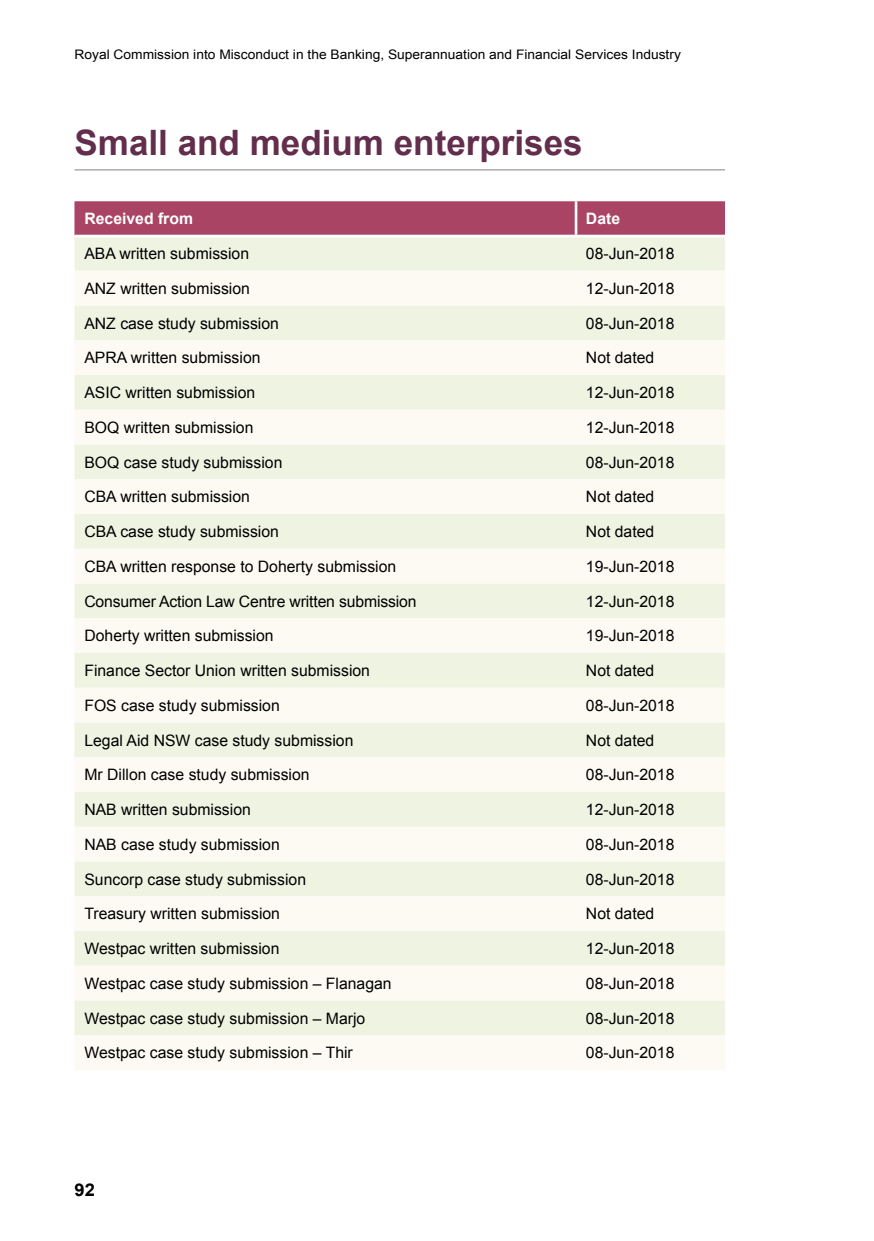
<style>
.page{position:relative;width:874px;height:1241px;background:#fff}
.page>*{position:absolute;margin:0;border:0;box-sizing:border-box;transform-origin:0 0}
.Heading_2{font:700 35px "Arial";color:#632e4c}
.t1{font:700 17.5px "Arial";color:#000;scale:1.05 1}
.xquote_fo{font:15.75px "Arial";color:#000}
.Body{font:700 15.75px "Arial";color:#fff}
.t2{font:13.12px "Arial";color:#000;scale:1.05 1}
</style>
<div class="page">
<hr style="left:74px;top:169px;width:650px;height:1px;background:#808285">
<div style="left:74px;top:201px;width:650px;height:34px;background:#aa4465"></div>
<div style="left:74px;top:237px;width:650px;height:34px;background:#eff3e2"></div>
<svg style="left:74px;top:271px;width:650px;height:798px;fill:#fcfaf3"></svg>
<hr style="left:574px;top:201px;width:3px;height:34px;background:#fff">
<p class="t2" style="left:74px;top:46px;width:579px">Royal Commission into Misconduct in the Banking, Superannuation and Financial Services Industry</p>
<h2 class="Heading_2" style="left:74px;top:119px;width:509px">Small and medium enterprises</h2>
<p class="Body" style="left:84px;top:208px;width:110px">Received from</p>
<p class="Body" style="left:585px;top:208px;width:36px">Date</p>
<p class="xquote_fo" style="left:84px;top:243px;width:166px">ABA written submission</p>
<p class="xquote_fo" style="left:585px;top:243px;width:90px">08-Jun-2018</p>
<p class="xquote_fo" style="left:84px;top:278px;width:167px">ANZ written submission</p>
<p class="xquote_fo" style="left:585px;top:278px;width:90px">12-Jun-2018</p>
<p class="xquote_fo" style="left:84px;top:313px;width:196px">ANZ case study submission</p>
<p class="xquote_fo" style="left:585px;top:313px;width:90px">08-Jun-2018</p>
<p class="xquote_fo" style="left:84px;top:347px;width:177px">APRA written submission</p>
<p class="xquote_fo" style="left:585px;top:347px;width:70px">Not dated</p>
<p class="xquote_fo" style="left:84px;top:382px;width:172px">ASIC written submission</p>
<p class="xquote_fo" style="left:585px;top:382px;width:90px">12-Jun-2018</p>
<p class="xquote_fo" style="left:84px;top:417px;width:170px">BOQ written submission</p>
<p class="xquote_fo" style="left:585px;top:417px;width:90px">12-Jun-2018</p>
<p class="xquote_fo" style="left:84px;top:451px;width:199px">BOQ case study submission</p>
<p class="xquote_fo" style="left:585px;top:451px;width:90px">08-Jun-2018</p>
<p class="xquote_fo" style="left:84px;top:486px;width:167px">CBA written submission</p>
<p class="xquote_fo" style="left:585px;top:486px;width:70px">Not dated</p>
<p class="xquote_fo" style="left:84px;top:521px;width:196px">CBA case study submission</p>
<p class="xquote_fo" style="left:585px;top:521px;width:70px">Not dated</p>
<p class="xquote_fo" style="left:84px;top:556px;width:313px">CBA written response to Doherty submission</p>
<p class="xquote_fo" style="left:585px;top:556px;width:90px">19-Jun-2018</p>
<p class="xquote_fo" style="left:84px;top:590px;width:333px">Consumer Action Law Centre written submission</p>
<p class="xquote_fo" style="left:585px;top:590px;width:90px">12-Jun-2018</p>
<p class="xquote_fo" style="left:84px;top:625px;width:191px">Doherty written submission</p>
<p class="xquote_fo" style="left:585px;top:625px;width:90px">19-Jun-2018</p>
<p class="xquote_fo" style="left:84px;top:660px;width:287px">Finance Sector Union written submission</p>
<p class="xquote_fo" style="left:585px;top:660px;width:70px">Not dated</p>
<p class="xquote_fo" style="left:84px;top:695px;width:197px">FOS case study submission</p>
<p class="xquote_fo" style="left:585px;top:695px;width:90px">08-Jun-2018</p>
<p class="xquote_fo" style="left:84px;top:729px;width:270px">Legal Aid NSW case study submission</p>
<p class="xquote_fo" style="left:585px;top:729px;width:70px">Not dated</p>
<p class="xquote_fo" style="left:84px;top:764px;width:226px">Mr Dillon case study submission</p>
<p class="xquote_fo" style="left:585px;top:764px;width:90px">08-Jun-2018</p>
<p class="xquote_fo" style="left:84px;top:799px;width:168px">NAB written submission</p>
<p class="xquote_fo" style="left:585px;top:799px;width:90px">12-Jun-2018</p>
<p class="xquote_fo" style="left:84px;top:833px;width:197px">NAB case study submission</p>
<p class="xquote_fo" style="left:585px;top:833px;width:90px">08-Jun-2018</p>
<p class="xquote_fo" style="left:84px;top:868px;width:223px">Suncorp case study submission</p>
<p class="xquote_fo" style="left:585px;top:868px;width:90px">08-Jun-2018</p>
<p class="xquote_fo" style="left:84px;top:903px;width:197px">Treasury written submission</p>
<p class="xquote_fo" style="left:585px;top:903px;width:70px">Not dated</p>
<p class="xquote_fo" style="left:84px;top:938px;width:196px">Westpac written submission</p>
<p class="xquote_fo" style="left:585px;top:938px;width:90px">12-Jun-2018</p>
<p class="xquote_fo" style="left:84px;top:972px;width:308px">Westpac case study submission – Flanagan</p>
<p class="xquote_fo" style="left:585px;top:972px;width:90px">08-Jun-2018</p>
<p class="xquote_fo" style="left:84px;top:1007px;width:282px">Westpac case study submission – Marjo</p>
<p class="xquote_fo" style="left:585px;top:1007px;width:90px">08-Jun-2018</p>
<p class="xquote_fo" style="left:84px;top:1042px;width:270px">Westpac case study submission – Thir</p>
<p class="xquote_fo" style="left:585px;top:1042px;width:90px">08-Jun-2018</p>
<p class="t1" style="left:74px;top:1178px;width:21px">92</p>
</div>
